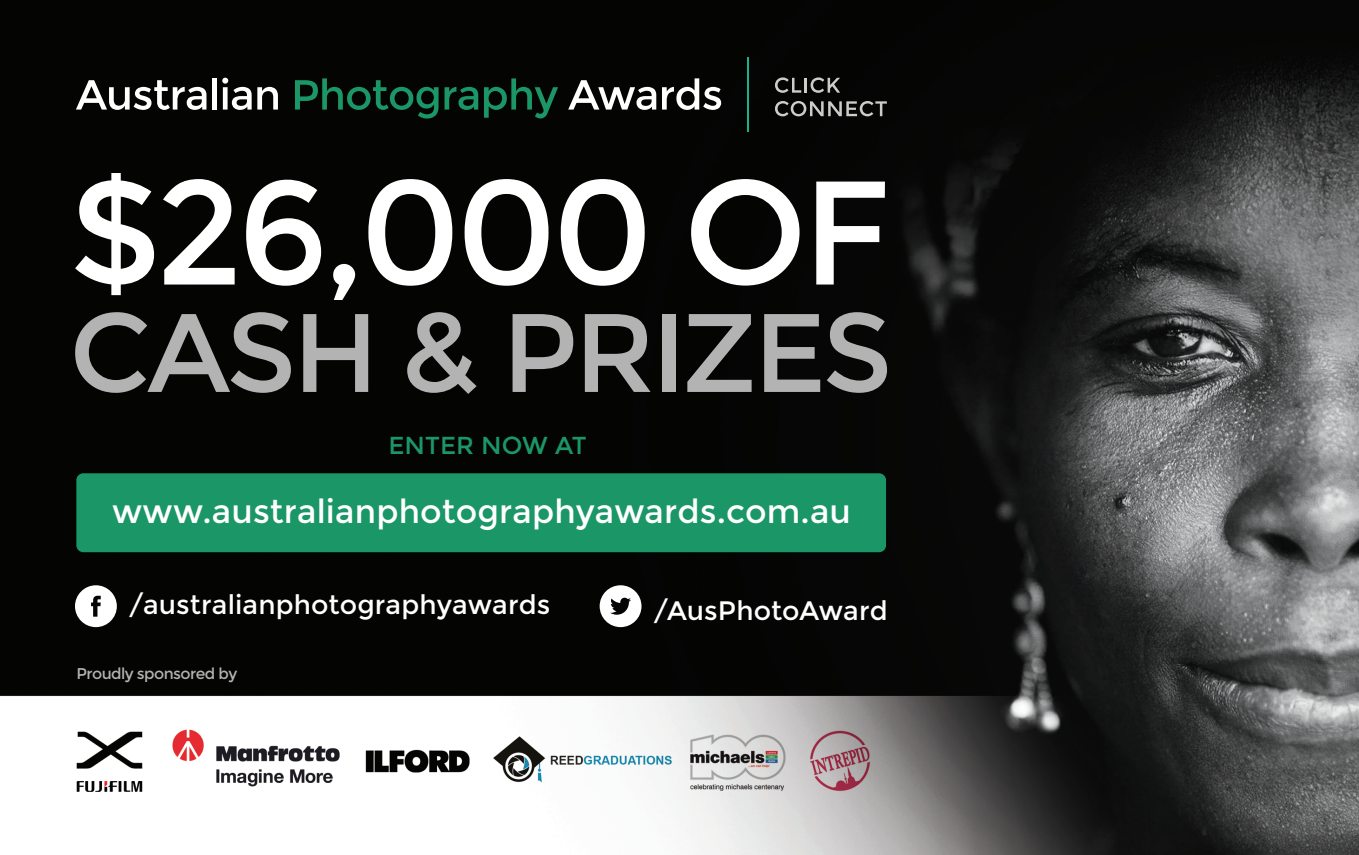
<style>
.page{position:relative;width:1359px;height:855px;background:#fff}
.page>*{position:absolute;margin:0;border:0;box-sizing:border-box;transform-origin:0 0}
.t1{font:147.15px "Montserrat";letter-spacing:-.035em;color:#fff}
.t2{font:111.38px "Montserrat";letter-spacing:-.035em;color:#b3b3b3}
.t3{font:33.07px "Montserrat";letter-spacing:.005em;color:#fff}
.t4{font:26.78px "Montserrat";letter-spacing:.005em;color:#fff}
.t5{font:24.53px "Montserrat";letter-spacing:.005em;color:#1b9767}
.t6{font:15.53px "Montserrat";letter-spacing:-.035em;color:#b3b3b3}
</style>
<div class="page">
<img style="left:0;top:0;width:1359px;height:855px">
<svg style="left:775px;top:77px;width:26px;height:16px"></svg>
<hr style="left:804px;top:78px;width:3px;height:15px;background:#cccccb">
<svg style="left:810px;top:77px;width:30px;height:16px"></svg>
<svg style="left:775px;top:101px;width:112px;height:15px;background:#4d4e4d"></svg>
<hr style="left:747px;top:57px;width:2px;height:74px;background:#16b28b">
<svg style="left:76px;top:80px;width:130px;height:30px"></svg>
<div style="left:212px;top:78px;width:5px;height:32px;background:#fff"></div>
<svg style="left:222px;top:78px;width:56px;height:32px"></svg>
<svg style="left:295px;top:78px;width:143px;height:41px;background:#0a2e20"></svg>
<svg style="left:444px;top:87px;width:34px;height:23px"></svg>
<svg style="left:484px;top:78px;width:74px;height:40px;background:#0a3021"></svg>
<svg style="left:568px;top:80px;width:88px;height:30px"></svg>
<svg style="left:662px;top:78px;width:59px;height:32px"></svg>
<svg style="left:75px;top:585px;width:42px;height:42px"></svg>
<img style="left:58px;top:703px;width:840px;height:117px">
<div style="left:76px;top:473px;width:810px;height:79px;background:#1b9767;border-radius:7px"></div>
<svg style="left:599px;top:585px;width:42px;height:42px"></svg>
<h1 class="t1" style="left:70px;top:147px;width:823px">$26,000 OF</h1>
<h2 class="t2" style="left:69px;top:288px;width:824px">CASH &amp; PRIZES</h2>
<p class="t5" style="left:388px;top:430px;width:200px">ENTER NOW AT</p>
<p class="t3" style="left:112px;top:492px;width:740px">www.australianphotographyawards.com.au</p>
<p class="t4" style="left:128px;top:589px;width:423px">/australianphotographyawards</p>
<p class="t6" style="left:77px;top:664px;width:162px">Proudly sponsored by</p>
<p class="t4" style="left:653px;top:595px;width:236px">/AusPhotoAward</p>
</div>
